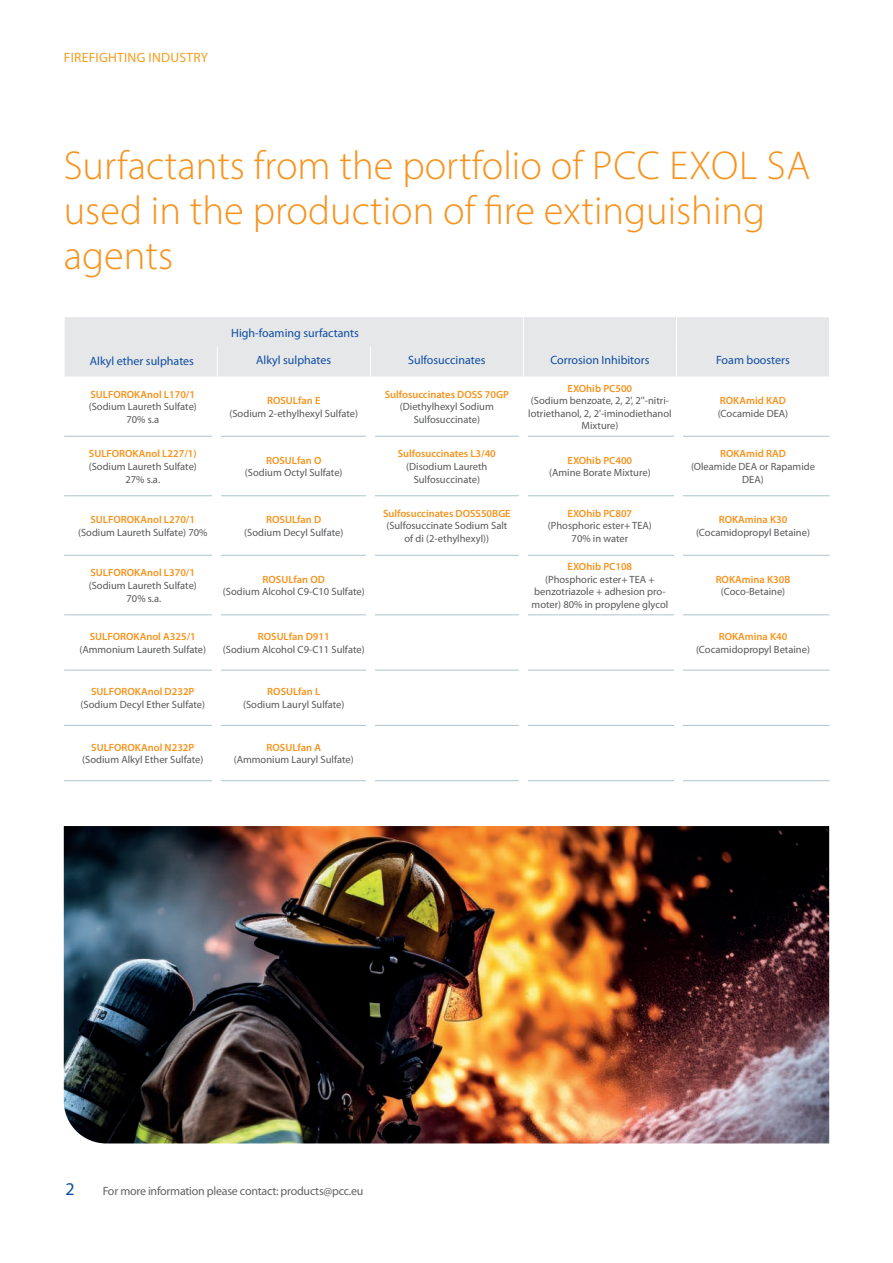
<style>
.page{position:relative;width:893px;height:1263px;background:#fff}
.page>*{position:absolute;margin:0;border:0;box-sizing:border-box;transform-origin:0 0}
.t1{font:300 40.5px/45px "Myriad Pro";color:#f7931d}
.t2{font:18px "Myriad Pro";color:#0d4da1}
.t3{font:13.5px "Myriad Pro";letter-spacing:.02em;color:#f89c1c}
.t4{font:12px "Myriad Pro";color:#0d4da1}
.t5{font:12px "Myriad Pro";letter-spacing:-.02em;color:#636366}
.t6{font:10.5px/12.6px "Myriad Pro";color:#57585a;text-align:center}
.t7{font:600 10.5px "Myriad Pro";color:#f7931d}
</style>
<div class="page">
<img style="left:64px;top:826px;width:765px;height:317px">
<div style="left:65px;top:317px;width:764px;height:60px;background:#e6e7e9"></div>
<svg style="left:64px;top:435px;width:766px;height:235px"></svg>
<hr style="left:523px;top:317px;width:1px;height:30px;background:#fff">
<hr style="left:676px;top:317px;width:1px;height:30px;background:#fff">
<hr style="left:217px;top:347px;width:1px;height:30px;background:#fff">
<hr style="left:370px;top:347px;width:1px;height:30px;background:#fff">
<hr style="left:523px;top:347px;width:1px;height:30px;background:#fff">
<hr style="left:676px;top:347px;width:1px;height:30px;background:#fff">
<hr style="left:64px;top:436px;width:153px;height:1px;background:#aec3ce">
<hr style="left:217px;top:436px;width:153px;height:1px;background:#aec3ce">
<hr style="left:370px;top:436px;width:153px;height:1px;background:#aec3ce">
<hr style="left:523px;top:436px;width:153px;height:1px;background:#aec3ce">
<hr style="left:676px;top:436px;width:154px;height:1px;background:#aec3ce">
<hr style="left:64px;top:495px;width:153px;height:1px;background:#aec3ce">
<hr style="left:217px;top:495px;width:153px;height:1px;background:#aec3ce">
<hr style="left:370px;top:495px;width:153px;height:1px;background:#aec3ce">
<hr style="left:523px;top:495px;width:153px;height:1px;background:#aec3ce">
<hr style="left:676px;top:495px;width:154px;height:1px;background:#aec3ce">
<hr style="left:64px;top:555px;width:153px;height:1px;background:#aec3ce">
<hr style="left:217px;top:555px;width:153px;height:1px;background:#aec3ce">
<hr style="left:370px;top:555px;width:153px;height:1px;background:#aec3ce">
<hr style="left:523px;top:555px;width:153px;height:1px;background:#aec3ce">
<hr style="left:676px;top:555px;width:154px;height:1px;background:#aec3ce">
<hr style="left:64px;top:614px;width:153px;height:1px;background:#aec3ce">
<hr style="left:217px;top:614px;width:153px;height:1px;background:#aec3ce">
<hr style="left:370px;top:614px;width:153px;height:1px;background:#aec3ce">
<hr style="left:523px;top:614px;width:153px;height:1px;background:#aec3ce">
<hr style="left:676px;top:614px;width:154px;height:1px;background:#aec3ce">
<hr style="left:64px;top:670px;width:153px;height:1px;background:#aec3ce">
<hr style="left:217px;top:670px;width:153px;height:1px;background:#aec3ce">
<hr style="left:370px;top:670px;width:153px;height:1px;background:#aec3ce">
<hr style="left:523px;top:670px;width:153px;height:1px;background:#aec3ce">
<hr style="left:676px;top:670px;width:154px;height:1px;background:#aec3ce">
<hr style="left:64px;top:725px;width:153px;height:1px;background:#aec3ce">
<hr style="left:217px;top:725px;width:153px;height:1px;background:#aec3ce">
<hr style="left:370px;top:725px;width:153px;height:1px;background:#aec3ce">
<hr style="left:523px;top:725px;width:153px;height:1px;background:#aec3ce">
<hr style="left:676px;top:725px;width:154px;height:1px;background:#aec3ce">
<hr style="left:64px;top:780px;width:153px;height:1px;background:#aec3ce">
<hr style="left:217px;top:780px;width:153px;height:1px;background:#aec3ce">
<hr style="left:370px;top:780px;width:153px;height:1px;background:#aec3ce">
<hr style="left:523px;top:780px;width:153px;height:1px;background:#aec3ce">
<hr style="left:676px;top:780px;width:154px;height:1px;background:#aec3ce">
<div style="left:212px;top:420px;width:9px;height:386px;background:#fff"></div>
<div style="left:367px;top:420px;width:8px;height:386px;background:#fff"></div>
<div style="left:520px;top:420px;width:8px;height:386px;background:#fff"></div>
<div style="left:674px;top:420px;width:9px;height:386px;background:#fff"></div>
<p class="t3" style="left:64px;top:49px;width:146px">FIREFIGHTING INDUSTRY</p>
<h1 class="t1" style="left:64px;top:143px;width:748px">Surfactants from the portfolio of PCC EXOL SA used in the production of fire extinguishing agents</h1>
<p class="t4" style="left:231px;top:325px;width:129px">High-foaming surfactants</p>
<p class="t4" style="left:90px;top:354px;width:106px">Alkyl ether sulphates</p>
<p class="t4" style="left:256px;top:353px;width:77px">Alkyl sulphates</p>
<p class="t4" style="left:408px;top:353px;width:79px">Sulfosuccinates</p>
<p class="t4" style="left:550px;top:353px;width:101px">Corrosion Inhibitors</p>
<p class="t4" style="left:716px;top:353px;width:75px">Foam boosters</p>
<p class="t7" style="left:91px;top:388px;width:106px">SULFOROKAnol L170/1</p>
<p class="t6" style="left:89px;top:400px;width:110px">(Sodium Laureth Sulfate)<br>70% s.a</p>
<p class="t7" style="left:568px;top:381px;width:66px">EXOhib PC500</p>
<p class="t6" style="left:528px;top:394px;width:145px">(Sodium benzoate, 2, 2', 2''-nitri&shy;lotriethanol, 2, 2'-iminodiethanol<br>Mixture)</p>
<p class="t7" style="left:720px;top:394px;width:68px">ROKAmid KAD</p>
<p class="t7" style="left:385px;top:388px;width:126px">Sulfosuccinates DOSS 70GP</p>
<p class="t6" style="left:400px;top:400px;width:95px">(Diethylhexyl Sodium<br>Sulfosuccinate)</p>
<p class="t7" style="left:267px;top:394px;width:55px">ROSULfan E</p>
<p class="t6" style="left:229px;top:407px;width:130px">(Sodium 2-ethylhexyl Sulfate)</p>
<p class="t6" style="left:718px;top:407px;width:72px">(Cocamide DEA)</p>
<p class="t7" style="left:89px;top:447px;width:109px">SULFOROKAnol L227/1)</p>
<p class="t6" style="left:89px;top:460px;width:110px">(Sodium Laureth Sulfate)<br>27% s.a.</p>
<p class="t7" style="left:266px;top:453px;width:57px">ROSULfan O</p>
<p class="t6" style="left:245px;top:466px;width:99px">(Sodium Octyl Sulfate)</p>
<p class="t7" style="left:398px;top:447px;width:100px">Sulfosuccinates L3/40</p>
<p class="t6" style="left:406px;top:460px;width:83px">(Disodium Laureth<br>Sulfosuccinate)</p>
<p class="t7" style="left:568px;top:453px;width:66px">EXOhib PC400</p>
<p class="t6" style="left:549px;top:466px;width:103px">(Amine Borate Mixture)</p>
<p class="t7" style="left:720px;top:447px;width:67px">ROKAmid RAD</p>
<p class="t6" style="left:691px;top:460px;width:126px">(Oleamide DEA or Rapamide<br>DEA)</p>
<p class="t7" style="left:91px;top:513px;width:106px">SULFOROKAnol L270/1</p>
<p class="t6" style="left:78px;top:526px;width:131px">(Sodium Laureth Sulfate) 70%</p>
<p class="t7" style="left:266px;top:513px;width:57px">ROSULfan D</p>
<p class="t6" style="left:244px;top:526px;width:101px">(Sodium Decyl Sulfate)</p>
<p class="t7" style="left:383px;top:507px;width:129px">Sulfosuccinates DOSS50BGE</p>
<p class="t6" style="left:386px;top:519px;width:122px">(Sulfosuccinate Sodium Salt of di (2-ethylhexyl))</p>
<p class="t7" style="left:568px;top:507px;width:66px">EXOhib PC807</p>
<p class="t6" style="left:548px;top:519px;width:105px">(Phosphoric ester+ TEA)<br>70% in water</p>
<p class="t7" style="left:719px;top:513px;width:70px">ROKAmina K30</p>
<p class="t6" style="left:696px;top:526px;width:115px">(Cocamidopropyl Betaine)</p>
<p class="t7" style="left:91px;top:566px;width:106px">SULFOROKAnol L370/1</p>
<p class="t6" style="left:89px;top:579px;width:110px">(Sodium Laureth Sulfate)<br>70% s.a.</p>
<p class="t7" style="left:263px;top:572px;width:64px">ROSULfan OD</p>
<p class="t6" style="left:223px;top:585px;width:143px">(Sodium Alcohol C9-C10 Sulfate)</p>
<p class="t7" style="left:568px;top:560px;width:66px">EXOhib PC108</p>
<p class="t6" style="left:532px;top:573px;width:138px">(Phosphoric ester+ TEA + benzotriazole + adhesion pro&shy;moter) 80% in propylene glycol</p>
<p class="t7" style="left:716px;top:572px;width:76px">ROKAmina K30B</p>
<p class="t6" style="left:721px;top:585px;width:66px">(Coco-Betaine)</p>
<p class="t7" style="left:90px;top:630px;width:108px">SULFOROKAnol A325/1</p>
<p class="t6" style="left:79px;top:643px;width:128px">(Ammonium Laureth Sulfate)</p>
<p class="t7" style="left:258px;top:630px;width:73px">ROSULfan D911</p>
<p class="t6" style="left:223px;top:643px;width:143px">(Sodium Alcohol C9-C11 Sulfate)</p>
<p class="t7" style="left:719px;top:630px;width:70px">ROKAmina K40</p>
<p class="t6" style="left:696px;top:643px;width:115px">(Cocamidopropyl Betaine)</p>
<p class="t7" style="left:91px;top:685px;width:105px">SULFOROKAnol D232P</p>
<p class="t6" style="left:81px;top:698px;width:126px">(Sodium Decyl Ether Sulfate)</p>
<p class="t7" style="left:267px;top:685px;width:55px">ROSULfan L</p>
<p class="t6" style="left:243px;top:698px;width:103px">(Sodium Lauryl Sulfate)</p>
<p class="t7" style="left:91px;top:740px;width:105px">SULFOROKAnol N232P</p>
<p class="t6" style="left:82px;top:753px;width:123px">(Sodium Alkyl Ether Sulfate)</p>
<p class="t7" style="left:267px;top:740px;width:56px">ROSULfan A</p>
<p class="t6" style="left:234px;top:753px;width:121px">(Ammonium Lauryl Sulfate)</p>
<h2 class="t2" style="left:65px;top:1178px;width:11px">2</h2>
<p class="t5" style="left:103px;top:1183px;width:262px">For more information please contact: products@pcc.eu</p>
</div>
